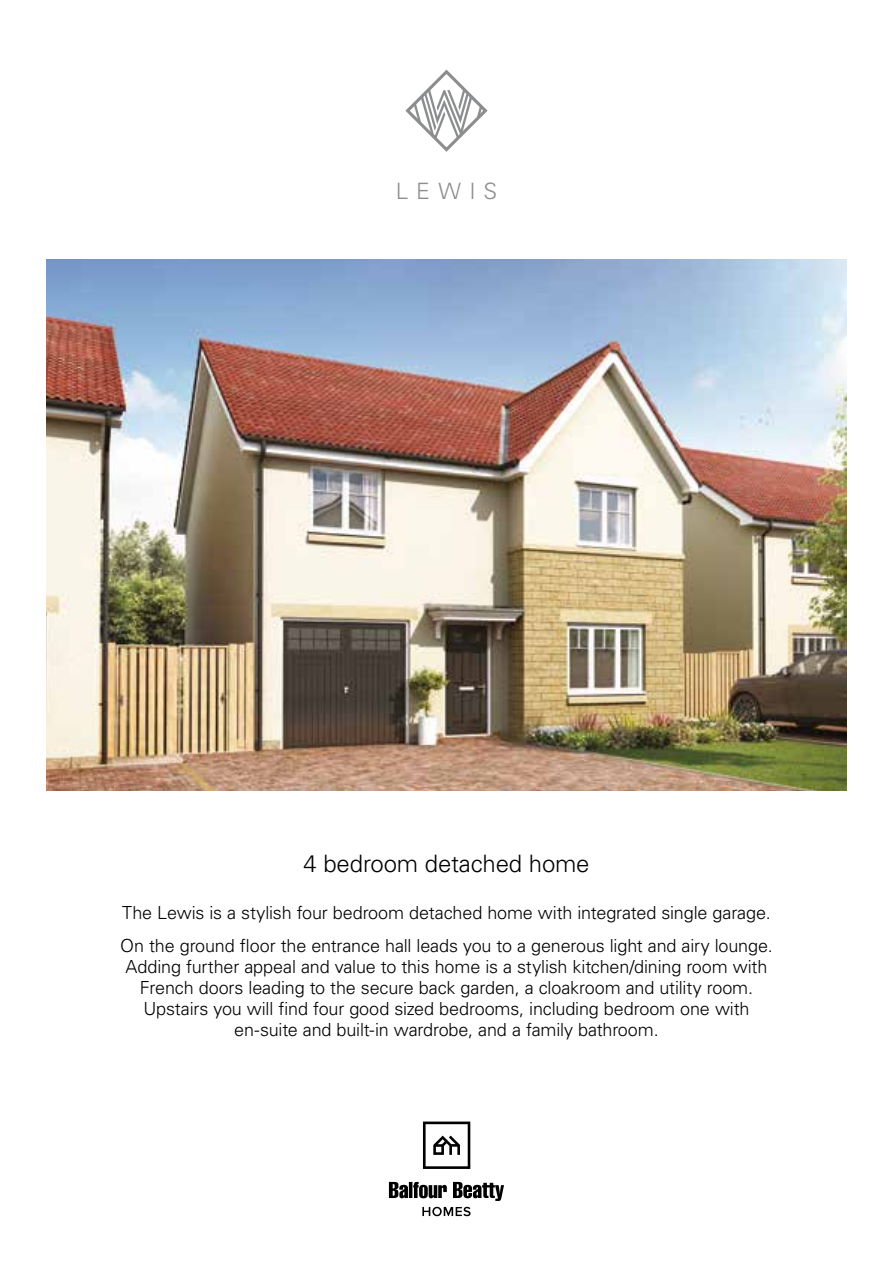
<style>
.page{position:relative;width:893px;height:1263px;background:#fff}
.page>*{position:absolute;margin:0;border:0;box-sizing:border-box;transform-origin:0 0}
.t1{font:300 24px "Univers LT Std";letter-spacing:-.01em;color:#000}
.t2{font:300 22.5px "Univers LT Std";letter-spacing:.365em;color:#8b8d8e}
.t3{font:300 18px/21px "Univers LT Std";letter-spacing:-.01em;color:#000}
</style>
<div class="page">
<svg style="left:405px;top:69px;width:83px;height:83px"></svg>
<img style="left:47px;top:259px;width:799px;height:532px">
<svg style="left:389px;top:1182px;width:115px;height:19px"></svg>
<svg style="left:423px;top:1121px;width:47px;height:48px"></svg>
<svg style="left:422px;top:1207px;width:49px;height:9px"></svg>
<p class="t2" style="left:396px;top:178px;width:103px">LEWIS</p>
<h1 class="t1" style="left:303px;top:849px;width:288px">4 bedroom detached home</h1>
<p class="t3" style="left:120px;top:895px;width:654px;line-height:33.8px">The Lewis is a stylish four bedroom detached home with integrated single garage.<br>On the ground floor the entrance hall leads you to a generous light and airy lounge.</p>
<p class="t3" style="left:126px;top:956px;width:643px;text-align:center">Adding further appeal and value to this home is a stylish kitchen/dining room with French doors leading to the secure back garden, a cloakroom and utility room.<br>Upstairs you will find four good sized bedrooms, including bedroom one with en-suite and built-in wardrobe, and a family bathroom.</p>
</div>
